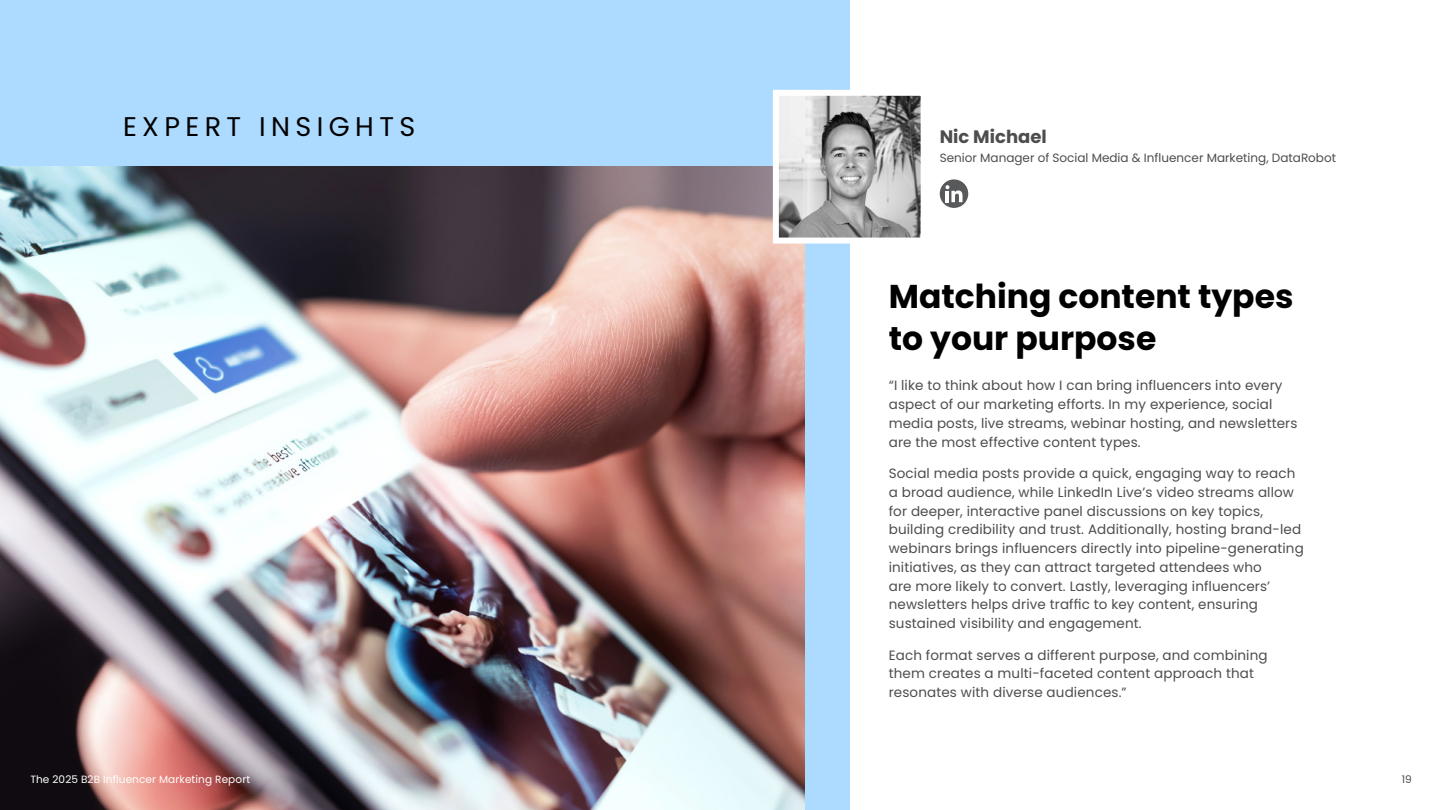
<style>
.page{position:relative;width:1440px;height:810px;background:#fff}
.page>*{position:absolute;margin:0;border:0;box-sizing:border-box;transform-origin:0 0}
.t1{font:700 33px/41.2px "Poppins";color:#000}
.t2{font:27px "Poppins";letter-spacing:.2em;color:#000}
.t3{font:700 18px "Poppins";color:#4d4d4f}
.t4{font:13.5px/18.8px "Poppins";letter-spacing:.01em;color:#4d4d4f}
.t5{font:12px "Poppins";color:#4d4d4f}
.t6{font:10.5px "Poppins";letter-spacing:.01em;color:#fff}
.t7{font:10.5px "Poppins";color:#4d4d4f}
</style>
<div class="page">
<div style="left:0;top:0;width:850px;height:810px;background:#addbff"></div>
<img style="left:0;top:167px;width:805px;height:643px">
<img style="left:780px;top:97px;width:140px;height:140px">
<div style="left:773px;top:90px;width:154px;height:154px;border:6px solid #fff"></div>
<div style="left:940px;top:179px;width:28px;height:29px;background:#58595b;border-radius:50%"></div>
<svg style="left:945px;top:185px;width:18px;height:17px"></svg>
<h2 class="t2" style="left:123px;top:110px;width:294px">EXPERT INSIGHTS</h2>
<h3 class="t3" style="left:940px;top:126px;width:109px">Nic Michael</h3>
<p class="t5" style="left:940px;top:151px;width:398px">Senior Manager of Social Media &amp; Influencer Marketing, DataRobot</p>
<h1 class="t1" style="left:889px;top:276px;width:406px">Matching content types to your purpose</h1>
<p class="t4" style="left:889px;top:376px;width:410px">“I like to think about how I can bring influencers into every aspect of our marketing efforts. In my experience, social media posts, live streams, webinar hosting, and newsletters are the most effective content types.</p>
<p class="t4" style="left:889px;top:464px;width:417px">Social media posts provide a quick, engaging way to reach a broad audience, while LinkedIn Live’s video streams allow for deeper, interactive panel discussions on key topics, building credibility and trust. Additionally, hosting brand-led webinars brings influencers directly into pipeline-generating initiatives, as they can attract targeted attendees who<br>are more likely to convert. Lastly, leveraging influencers’ newsletters helps drive traffic to key content, ensuring sustained visibility and engagement.</p>
<p class="t4" style="left:889px;top:646px;width:380px">Each format serves a different purpose, and combining them creates a multi-faceted content approach that resonates with diverse audiences.”</p>
<p class="t6" style="left:30px;top:773px;width:221px">The 2025 B2B Influencer Marketing Report</p>
<p class="t7" style="left:1402px;top:773px;width:12px">19</p>
</div>
